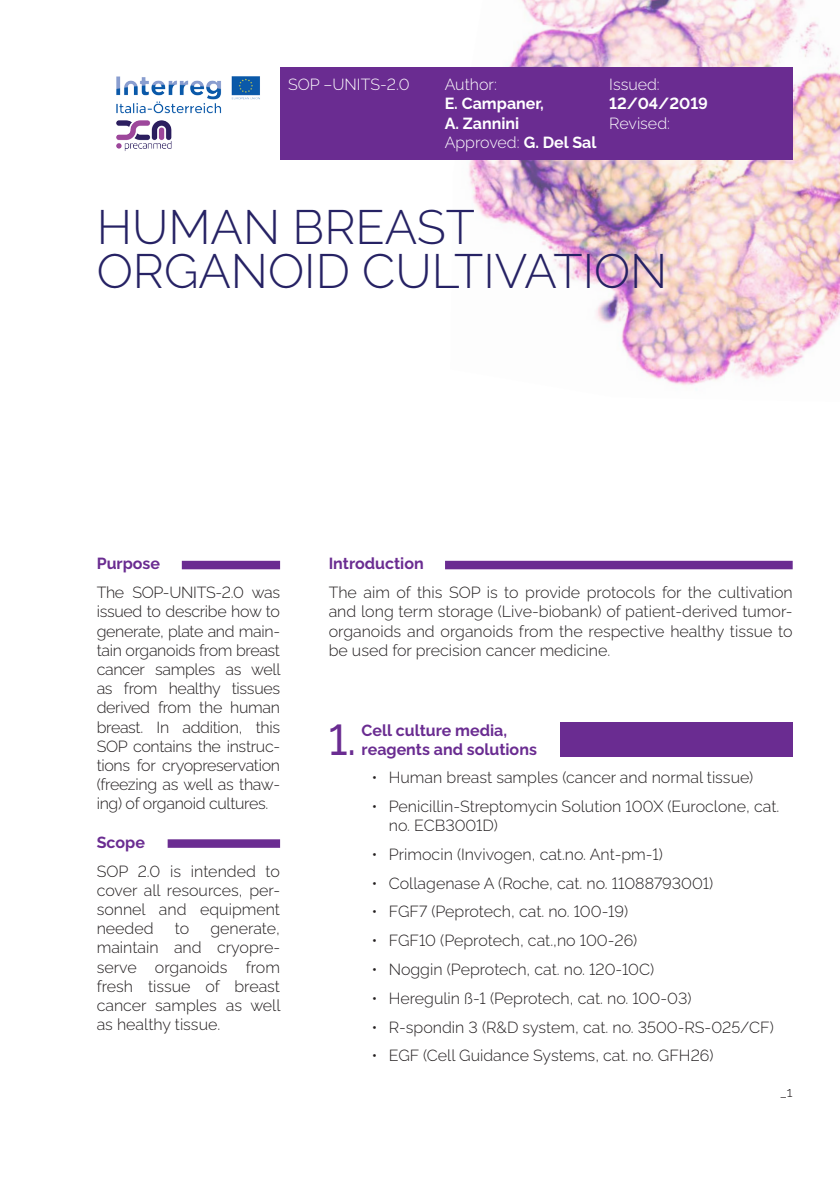
<style>
.page{position:relative;width:840px;height:1191px;background:#fff}
.page>*{position:absolute;margin:0;border:0;box-sizing:border-box;transform-origin:0 0}
.txt_base{font:48px/44px "Raleway v 4020 Light";color:#262264}
.txt_base-2{font:42.6px "Raleway v 4020 Medium";color:#6a2c91}
.t1{font:16px/19.2px "Raleway v 4020 Light";color:#231f20;text-align:justify}
.txt_base-3{font:16px "Raleway v 4020 Bold";color:#6a2c91}
.txt_base-4{font:16px "Raleway v 4020 Light";color:#fff}
.txt_base-5{font:16px/19.2px "Raleway v 4020 Bold";color:#fff}
.t2{font:14px "Raleway v 4020 Light";color:#231f20}
.s1{font-family:"Raleway v 4020 Bold"}
</style>
<div class="page">
<img style="left:450px;top:0;width:389px;height:390px">
<div style="left:280px;top:67px;width:512px;height:92px;background:#6a2c91"></div>
<img style="left:116px;top:76px;width:144px;height:75px">
<div style="left:445px;top:561px;width:347px;height:8px;background:#6a2c91"></div>
<div style="left:182px;top:561px;width:98px;height:8px;background:#6a2c91"></div>
<div style="left:167px;top:839px;width:113px;height:9px;background:#6a2c91"></div>
<div style="left:560px;top:723px;width:232px;height:34px;background:#6a2c91"></div>
<p class="txt_base-4" style="left:288px;top:72px;width:123px">SOP –UNITS-2.0</p>
<p class="txt_base-4" style="left:444px;top:72px;width:54px">Author:</p>
<p class="txt_base-5" style="left:444px;top:92px;width:100px">E. Campaner,<br>A. Zannini</p>
<p class="txt_base-4" style="left:444px;top:129px;width:153px">Approved: <span class="s1">G. Del Sal</span></p>
<p class="txt_base-4" style="left:609px;top:72px;width:52px">Issued:</p>
<p class="txt_base-5" style="left:609px;top:92px;width:100px">12/04/2019</p>
<p class="txt_base-4" style="left:609px;top:110px;width:62px">Revised:</p>
<p class="txt_base" style="left:97px;top:200px;width:572px">HUMAN BREAST<br>ORGANOID CULTIVATION</p>
<p class="txt_base-3" style="left:97px;top:551px;width:65px">Purpose</p>
<p class="t1" style="left:97px;top:581px;width:185px">The SOP-UNITS-2.0 was issued to describe how to generate, plate and main&shy;tain organoids from breast cancer samples as well as from healthy tissues derived from the human breast. In addition, this SOP contains the instruc&shy;tions for cryopreservation (freezing as well as thaw&shy;ing) of organoid cultures.</p>
<p class="txt_base-3" style="left:97px;top:829px;width:50px">Scope</p>
<p class="t1" style="left:97px;top:859px;width:185px">SOP 2.0 is intended to cover all resources, per&shy;sonnel and equipment needed</p>
<p class="t1" style="left:97px;top:917px;width:185px;text-indent:114px">generate, maintain and cryopre&shy;serve organoids from fresh tissue of breast cancer samples as well as healthy tissue.</p>
<p class="t1" style="left:175px;top:917px;width:16px">to</p>
<p class="txt_base-3" style="left:328px;top:551px;width:96px">Introduction</p>
<p class="t1" style="left:328px;top:581px;width:465px">The aim of this SOP is to provide protocols for the cultivation and long term storage (Live-biobank) of patient-derived tumor&shy;organoids and organoids from the respective healthy tissue to be used for precision cancer medicine.</p>
<p class="txt_base-2" style="left:328px;top:706px;width:29px">1.</p>
<p class="txt_base-3" style="left:361px;top:718px;width:147px">Cell culture media,</p>
<p class="txt_base-3" style="left:361px;top:737px;width:177px">reagents and solutions</p>
<p class="t1" style="left:371px;top:766px;width:383px">• Human breast samples (cancer and normal tissue)</p>
<p class="t1" style="left:388px;top:794px;width:392px;text-indent:-17px">• Penicillin-Streptomycin Solution 100X (Euroclone, cat. no. ECB3001D)</p>
<p class="t1" style="left:371px;top:842px;width:292px">• Primocin (Invivogen, cat.no. Ant-pm-1)</p>
<p class="t1" style="left:371px;top:871px;width:343px">• Collagenase A (Roche, cat. no. 11088793001)</p>
<p class="t1" style="left:371px;top:900px;width:258px">• FGF7 (Peprotech, cat. no. 100-19)</p>
<p class="t1" style="left:371px;top:929px;width:267px">• FGF10 (Peprotech, cat.,no 100-26)</p>
<p class="t1" style="left:371px;top:958px;width:284px">• Noggin (Peprotech, cat. no. 120-10C)</p>
<p class="t1" style="left:371px;top:986px;width:321px">• Heregulin ß-1 (Peprotech, cat. no. 100-03)</p>
<p class="t1" style="left:371px;top:1015px;width:403px">• R-spondin 3 (R&amp;D system, cat. no. 3500-RS-025/CF)</p>
<p class="t1" style="left:371px;top:1044px;width:343px">• EGF (Cell Guidance Systems, cat. no. GFH26)</p>
<p class="t2" style="left:779px;top:1080px;width:14px">_1</p>
</div>
